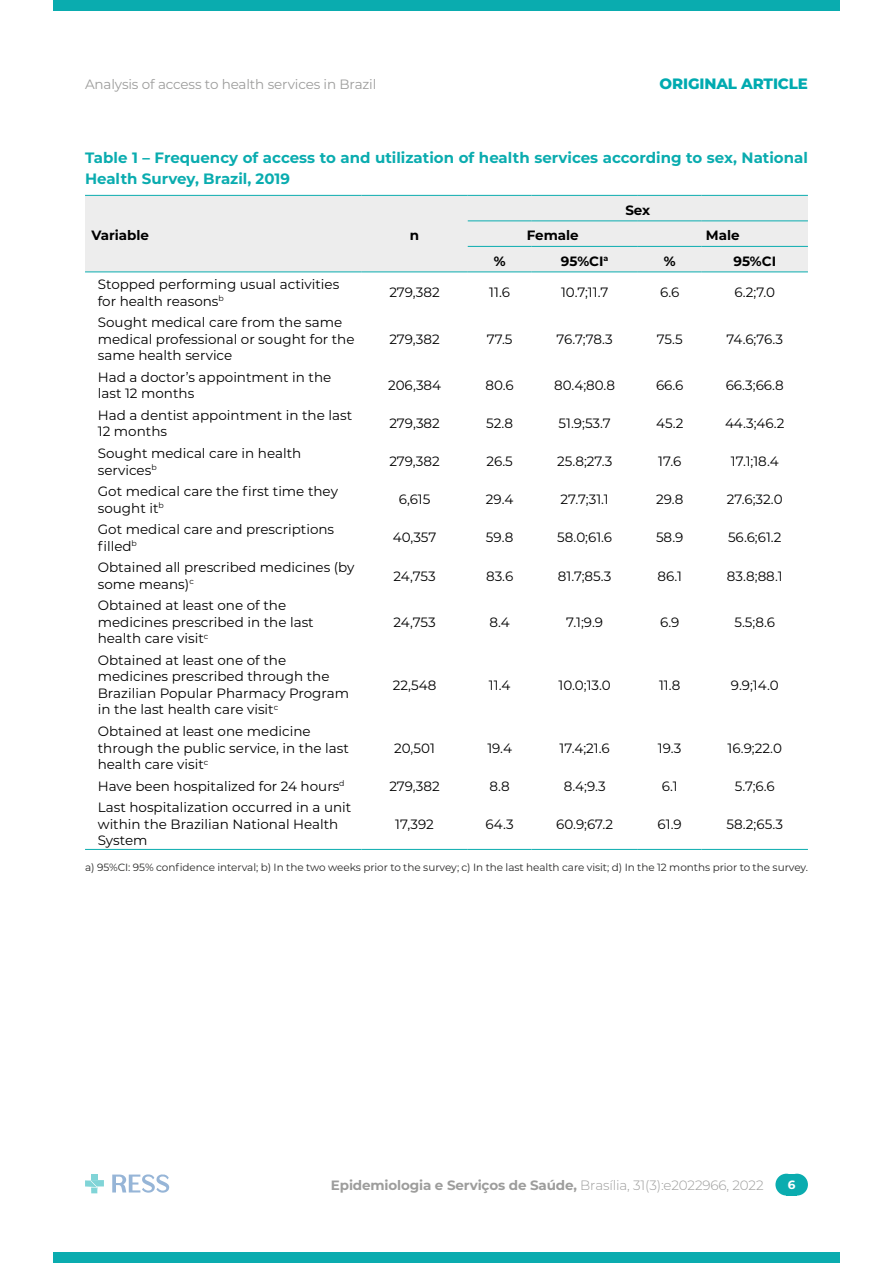
<style>
.page{position:relative;width:893px;height:1263px;background:#fff}
.page>*{position:absolute;margin:0;border:0;box-sizing:border-box;transform-origin:0 0}
.t1{font:700 15px/21px "Montserrat";color:#0aacaf}
.t2{font:800 15px "Montserrat";letter-spacing:-.01em;color:#00aab0}
.t3{font:13.5px/16.5px "Montserrat";color:#000}
.t4{font:700 13.5px "Montserrat";letter-spacing:-.01em;color:#9d9d9c}
.t5{font:13.5px "Montserrat";letter-spacing:-.01em;color:#9d9d9c}
.t6{font:700 13.5px "Montserrat";color:#000}
.t7{font:700 12px "Montserrat";color:#fff}
.t8{font:10.5px "Montserrat";letter-spacing:-.005em;color:#282827}
.s1{font-weight:300}
</style>
<div class="page">
<div style="left:53px;top:0;width:787px;height:11px;background:#0aacaf"></div>
<div style="left:53px;top:1252px;width:787px;height:11px;background:#0aacaf"></div>
<div style="left:775px;top:1174px;width:22px;height:21px;background:#0aacaf;border-radius:50%"></div>
<div style="left:786px;top:1174px;width:22px;height:21px;background:#0aacaf;border-radius:50%"></div>
<div style="left:786px;top:1174px;width:11px;height:21px;background:#0aacaf"></div>
<svg style="left:85px;top:1174px;width:19px;height:19px"></svg>
<svg style="left:112px;top:1174px;width:57px;height:19px"></svg>
<div style="left:85px;top:196px;width:723px;height:76px;background:#ededed"></div>
<hr style="left:85px;top:195px;width:276px;height:1px;background:#0aacaf">
<hr style="left:361px;top:195px;width:107px;height:1px;background:#0aacaf">
<hr style="left:468px;top:195px;width:63px;height:1px;background:#0aacaf">
<hr style="left:531px;top:195px;width:107px;height:1px;background:#0aacaf">
<hr style="left:638px;top:195px;width:64px;height:1px;background:#0aacaf">
<hr style="left:702px;top:195px;width:106px;height:1px;background:#0aacaf">
<hr style="left:468px;top:221px;width:63px;height:1px;background:#0aacaf">
<hr style="left:531px;top:221px;width:107px;height:1px;background:#0aacaf">
<hr style="left:638px;top:221px;width:64px;height:1px;background:#0aacaf">
<hr style="left:702px;top:221px;width:106px;height:1px;background:#0aacaf">
<hr style="left:468px;top:246px;width:63px;height:1px;background:#0aacaf">
<hr style="left:531px;top:246px;width:107px;height:1px;background:#0aacaf">
<hr style="left:638px;top:246px;width:64px;height:1px;background:#0aacaf">
<hr style="left:702px;top:246px;width:106px;height:1px;background:#0aacaf">
<hr style="left:85px;top:272px;width:276px;height:1px;background:#0aacaf">
<hr style="left:361px;top:272px;width:107px;height:1px;background:#0aacaf">
<hr style="left:468px;top:272px;width:63px;height:1px;background:#0aacaf">
<hr style="left:531px;top:272px;width:107px;height:1px;background:#0aacaf">
<hr style="left:638px;top:272px;width:64px;height:1px;background:#0aacaf">
<hr style="left:702px;top:272px;width:106px;height:1px;background:#0aacaf">
<hr style="left:85px;top:849px;width:276px;height:1px;background:#0aacaf">
<hr style="left:361px;top:849px;width:107px;height:1px;background:#0aacaf">
<hr style="left:468px;top:849px;width:63px;height:1px;background:#0aacaf">
<hr style="left:531px;top:849px;width:107px;height:1px;background:#0aacaf">
<hr style="left:638px;top:849px;width:64px;height:1px;background:#0aacaf">
<hr style="left:702px;top:849px;width:106px;height:1px;background:#0aacaf">
<p class="t5" style="left:85px;top:75px;width:293px">Analysis of access to health services in Brazil</p>
<p class="t2" style="left:660px;top:73px;width:150px">ORIGINAL ARTICLE</p>
<p class="t1" style="left:85px;top:147px;width:724px">Table 1 – Frequency of access to and utilization of health services according to sex, National<br>Health Survey, Brazil, 2019</p>
<p class="t6" style="left:91px;top:226px;width:59px">Variable</p>
<p class="t6" style="left:410px;top:226px;width:11px">n</p>
<p class="t6" style="left:625px;top:200px;width:26px">Sex</p>
<p class="t6" style="left:527px;top:226px;width:54px">Female</p>
<p class="t6" style="left:706px;top:226px;width:35px">Male</p>
<p class="t6" style="left:494px;top:251px;width:13px">%</p>
<p class="t6" style="left:561px;top:251px;width:49px">95%CI<sup>a</sup></p>
<p class="t6" style="left:664px;top:251px;width:13px">%</p>
<p class="t6" style="left:733px;top:251px;width:44px">95%CI</p>
<p class="t3" style="left:98px;top:276px;width:243px">Stopped performing usual activities for health reasons<sup>b</sup></p>
<p class="t3" style="left:389px;top:284px;width:52px">279,382</p>
<p class="t3" style="left:489px;top:284px;width:22px">11.6</p>
<p class="t3" style="left:561px;top:284px;width:49px">10.7;11.7</p>
<p class="t3" style="left:660px;top:284px;width:21px">6.6</p>
<p class="t3" style="left:734px;top:284px;width:42px">6.2;7.0</p>
<p class="t3" style="left:98px;top:314px;width:258px">Sought medical care from the same medical professional or sought for the same health service</p>
<p class="t3" style="left:389px;top:330px;width:52px">279,382</p>
<p class="t3" style="left:487px;top:330px;width:27px">77.5</p>
<p class="t3" style="left:556px;top:330px;width:58px">76.7;78.3</p>
<p class="t3" style="left:657px;top:330px;width:27px">75.5</p>
<p class="t3" style="left:726px;top:330px;width:58px">74.6;76.3</p>
<p class="t3" style="left:98px;top:368px;width:235px">Had a doctor’s appointment in the last 12 months</p>
<p class="t3" style="left:388px;top:377px;width:55px">206,384</p>
<p class="t3" style="left:485px;top:377px;width:30px">80.6</p>
<p class="t3" style="left:554px;top:377px;width:62px">80.4;80.8</p>
<p class="t3" style="left:656px;top:377px;width:29px">66.6</p>
<p class="t3" style="left:726px;top:377px;width:60px">66.3;66.8</p>
<p class="t3" style="left:98px;top:406px;width:256px">Had a dentist appointment in the last<br>12 months</p>
<p class="t3" style="left:389px;top:415px;width:52px">279,382</p>
<p class="t3" style="left:486px;top:415px;width:28px">52.8</p>
<p class="t3" style="left:559px;top:415px;width:54px">51.9;53.7</p>
<p class="t3" style="left:656px;top:415px;width:29px">45.2</p>
<p class="t3" style="left:725px;top:415px;width:61px">44.3;46.2</p>
<p class="t3" style="left:98px;top:444px;width:205px">Sought medical care in health services<sup>b</sup></p>
<p class="t3" style="left:389px;top:453px;width:52px">279,382</p>
<p class="t3" style="left:486px;top:453px;width:28px">26.5</p>
<p class="t3" style="left:557px;top:453px;width:57px">25.8;27.3</p>
<p class="t3" style="left:658px;top:453px;width:25px">17.6</p>
<p class="t3" style="left:731px;top:453px;width:49px">17.1;18.4</p>
<p class="t3" style="left:98px;top:483px;width:242px">Got medical care the first time they sought it<sup>b</sup></p>
<p class="t3" style="left:399px;top:491px;width:33px">6,615</p>
<p class="t3" style="left:486px;top:491px;width:29px">29.4</p>
<p class="t3" style="left:561px;top:491px;width:50px">27.7;31.1</p>
<p class="t3" style="left:656px;top:491px;width:29px">29.8</p>
<p class="t3" style="left:727px;top:491px;width:57px">27.6;32.0</p>
<p class="t3" style="left:98px;top:521px;width:238px">Got medical care and prescriptions filled<sup>b</sup></p>
<p class="t3" style="left:393px;top:529px;width:45px">40,357</p>
<p class="t3" style="left:486px;top:529px;width:29px">59.8</p>
<p class="t3" style="left:557px;top:529px;width:56px">58.0;61.6</p>
<p class="t3" style="left:656px;top:529px;width:29px">58.9</p>
<p class="t3" style="left:728px;top:529px;width:55px">56.6;61.2</p>
<p class="t3" style="left:98px;top:559px;width:258px">Obtained all prescribed medicines (by some means)<sup>c</sup></p>
<p class="t3" style="left:394px;top:567px;width:44px">24,753</p>
<p class="t3" style="left:486px;top:567px;width:29px">83.6</p>
<p class="t3" style="left:558px;top:567px;width:55px">81.7;85.3</p>
<p class="t3" style="left:657px;top:567px;width:26px">86.1</p>
<p class="t3" style="left:727px;top:567px;width:57px">83.8;88.1</p>
<p class="t3" style="left:98px;top:597px;width:217px">Obtained at least one of the medicines prescribed in the last health care visit<sup>c</sup></p>
<p class="t3" style="left:394px;top:613px;width:44px">24,753</p>
<p class="t3" style="left:489px;top:613px;width:22px">8.4</p>
<p class="t3" style="left:566px;top:613px;width:38px">7.1;9.9</p>
<p class="t3" style="left:660px;top:613px;width:21px">6.9</p>
<p class="t3" style="left:734px;top:613px;width:42px">5.5;8.6</p>
<p class="t3" style="left:98px;top:651px;width:253px">Obtained at least one of the medicines prescribed through the<br>Brazilian Popular Pharmacy Program in the last health care visit<sup>c</sup></p>
<p class="t3" style="left:98px;top:722px;width:253px">Obtained at least one medicine through the public service, in the last health care visit<sup>c</sup></p>
<p class="t3" style="left:393px;top:676px;width:45px">22,548</p>
<p class="t3" style="left:489px;top:676px;width:23px">11.4</p>
<p class="t3" style="left:558px;top:676px;width:54px">10.0;13.0</p>
<p class="t3" style="left:659px;top:676px;width:23px">11.8</p>
<p class="t3" style="left:731px;top:676px;width:49px">9.9;14.0</p>
<p class="t3" style="left:394px;top:739px;width:42px">20,501</p>
<p class="t3" style="left:487px;top:739px;width:26px">19.4</p>
<p class="t3" style="left:560px;top:739px;width:52px">17.4;21.6</p>
<p class="t3" style="left:658px;top:739px;width:25px">19.3</p>
<p class="t3" style="left:728px;top:739px;width:56px">16.9;22.0</p>
<p class="t3" style="left:98px;top:777px;width:248px">Have been hospitalized for 24 hours<sup>d</sup></p>
<p class="t3" style="left:389px;top:777px;width:52px">279,382</p>
<p class="t3" style="left:489px;top:777px;width:22px">8.8</p>
<p class="t3" style="left:564px;top:777px;width:43px">8.4;9.3</p>
<p class="t3" style="left:662px;top:777px;width:17px">6.1</p>
<p class="t3" style="left:735px;top:777px;width:42px">5.7;6.6</p>
<p class="t3" style="left:98px;top:799px;width:255px">Last hospitalization occurred in a unit within the Brazilian National Health<br>System</p>
<p class="t3" style="left:395px;top:815px;width:40px">17,392</p>
<p class="t3" style="left:486px;top:815px;width:30px">64.3</p>
<p class="t3" style="left:556px;top:815px;width:58px">60.9;67.2</p>
<p class="t3" style="left:658px;top:815px;width:26px">61.9</p>
<p class="t3" style="left:727px;top:815px;width:58px">58.2;65.3</p>
<p class="t8" style="left:85px;top:860px;width:725px">a) 95%CI: 95% confidence interval; b) In the two weeks prior to the survey; c) In the last health care visit; d) In the 12 months prior to the survey.</p>
<p class="t4" style="left:331px;top:1175px;width:434px">Epidemiologia e Serviços de Saúde, <span class="s1">Brasília, 31(3):e2022966, 2022</span></p>
<p class="t7" style="left:788px;top:1176px;width:9px">6</p>
</div>
